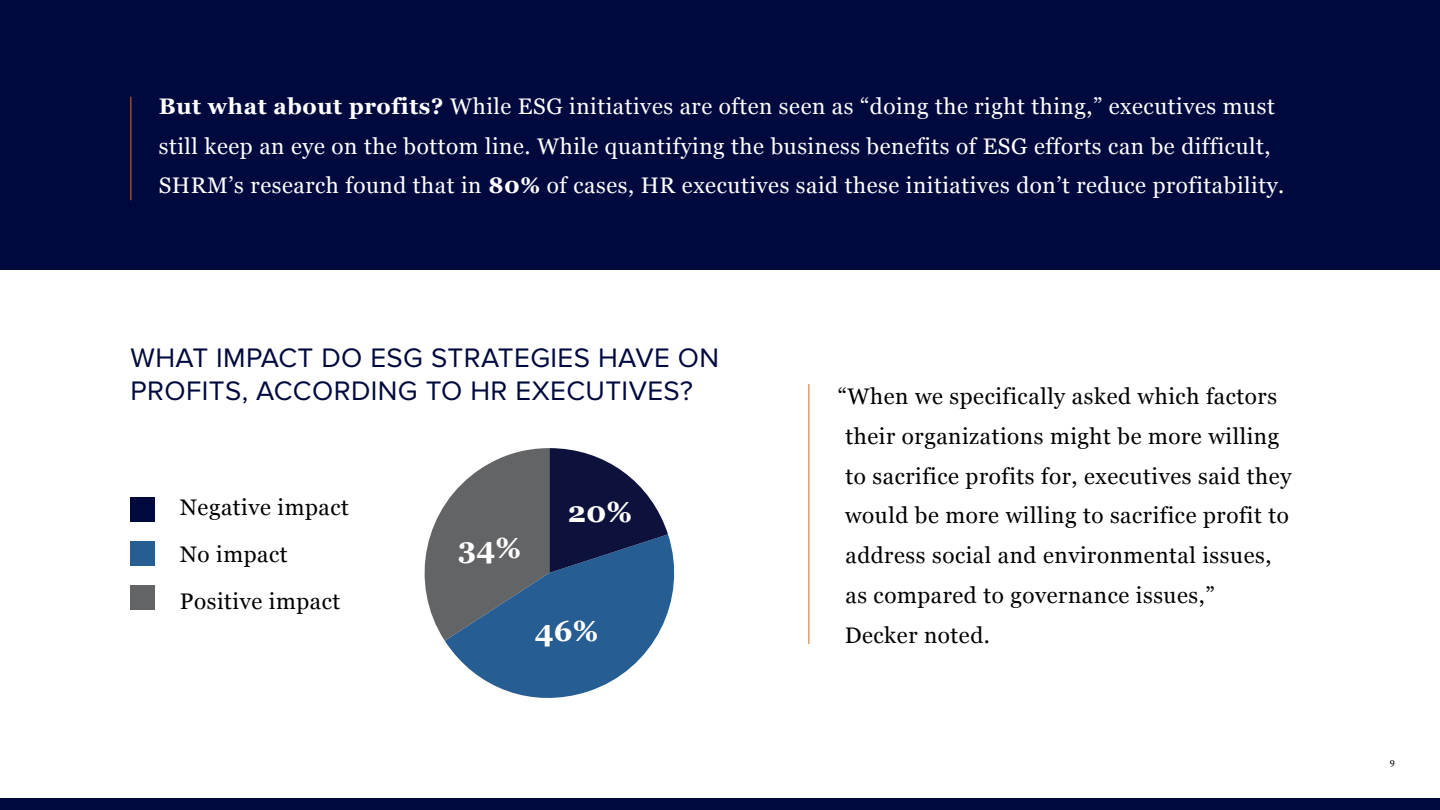
<style>
.page{position:relative;width:1440px;height:810px;background:#fff}
.page>*{position:absolute;margin:0;border:0;box-sizing:border-box;transform-origin:0 0}
.t1{font:700 29.17px "Georgia";color:#fff}
.t2{font:27.75px/33.3px "Proxima Nova";letter-spacing:.015em;color:#00093e}
.t3{font:22.5px/39.8px "Georgia";letter-spacing:.025em;color:#fff}
.t4{font:22.5px/39.8px "Georgia";letter-spacing:.025em;color:#000}
.t5{font:9px "Georgia";color:#000}
.s1{font-weight:700}
</style>
<div class="page">
<div style="left:0;top:0;width:1440px;height:270px;background:#00093e"></div>
<hr style="left:130px;top:97px;width:1px;height:103px;background:#cb7229">
<div style="left:0;top:799px;width:1440px;height:11px;background:#00093e"></div>
<hr style="left:808px;top:384px;width:1px;height:260px;background:#cb7229">
<svg style="left:424px;top:448px;width:251px;height:250px"></svg>
<div style="left:130px;top:497px;width:25px;height:25px;background:#00093e"></div>
<div style="left:130px;top:541px;width:25px;height:25px;background:#265e93"></div>
<div style="left:130px;top:586px;width:25px;height:24px;background:#636466"></div>
<p class="t3" style="left:159px;top:85px;width:1127px"><span class="s1">But what about profits?</span> While ESG initiatives are often seen as “doing the right thing,” executives must still keep an eye on the bottom line. While quantifying the business benefits of ESG efforts can be difficult,<br>SHRM’s research found that in <span class="s1">80%</span> of cases, HR executives said these initiatives don’t reduce profitability.</p>
<p class="t2" style="left:130px;top:341px;width:590px">WHAT IMPACT DO ESG STRATEGIES HAVE ON<br>PROFITS, ACCORDING TO HR EXECUTIVES?</p>
<p class="t4" style="left:180px;top:483px;width:171px;line-height:47.2px">Negative impact<br>No impact<br>Positive impact</p>
<p class="t1" style="left:458px;top:526px;width:64px">34%</p>
<p class="t1" style="left:568px;top:490px;width:66px">20%</p>
<p class="t1" style="left:535px;top:609px;width:65px">46%</p>
<p class="t4" style="left:845px;top:375px;width:448px;text-indent:-7px">“When we specifically asked which factors their organizations might be more willing to sacrifice profits for, executives said they would be more willing to sacrifice profit to address social and environmental issues, as compared to governance issues,” Decker noted.</p>
<p class="t5" style="left:1390px;top:755px;width:7px">9</p>
</div>
